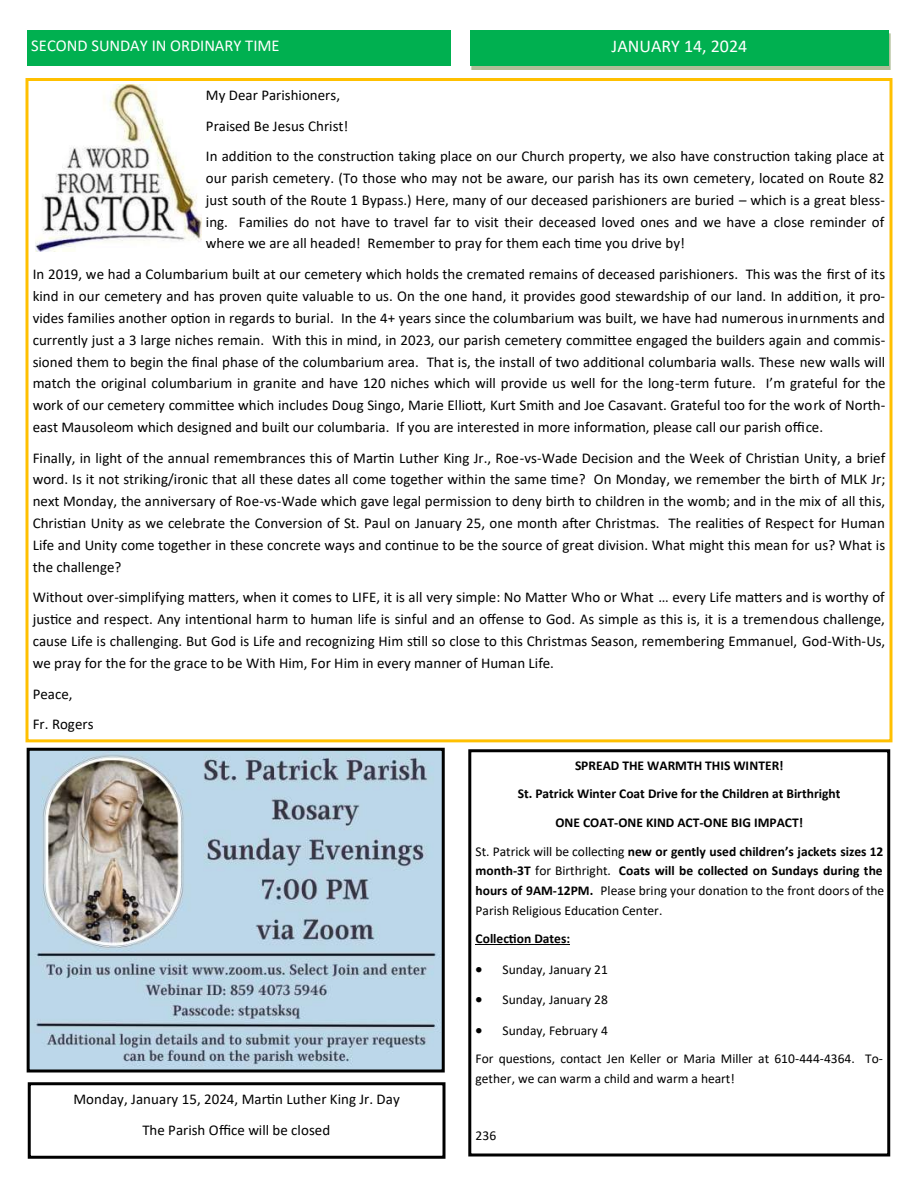
<style>
.page{position:relative;width:918px;height:1188px;background:#fff}
.page>*{position:absolute;margin:0;border:0;box-sizing:border-box;transform-origin:0 0}
.t1{font:18px "Calibri";color:#fff}
.t2{font:16.5px "Calibri";color:#fff}
.t3{font:15px/21.8px "Calibri";color:#000;text-align:justify}
.t4{font:13.5px/19.6px "Calibri";color:#000;text-align:justify}
.t5{font:700 13.5px "Calibri";color:#000}
.s1{font-weight:700}
</style>
<div class="page">
<div style="left:27px;top:30px;width:424px;height:36px;background:#00b050"></div>
<div style="left:470px;top:30px;width:419px;height:36px;background:#00b050"></div>
<div style="left:26px;top:78px;width:866px;height:664px;border:3px solid #ffc000"></div>
<img style="left:35px;top:85px;width:167px;height:166px">
<img style="left:31px;top:752px;width:410px;height:316px">
<div style="left:27px;top:748px;width:418px;height:324px;border:3px solid #000"></div>
<div style="left:468px;top:749px;width:422px;height:407px;border:3px solid #000"></div>
<hr style="left:476px;top:944px;width:94px;height:1px;background:#000">
<div style="left:28px;top:1082px;width:418px;height:77px;border:3px solid #000"></div>
<p class="t2" style="left:31px;top:38px;width:250px">SECOND SUNDAY IN ORDINARY TIME</p>
<p class="t1" style="left:612px;top:39px;width:137px">JANUARY 14, 2024</p>
<p class="t3" style="left:206px;top:85px;width:136px">My Dear Parishioners,</p>
<p class="t3" style="left:206px;top:116px;width:144px">Praised Be Jesus Christ!</p>
<p class="t3" style="left:206px;top:147px;width:681px">In addition to the construction taking place on our Church property, we also have construction taking place at our parish cemetery. (To those who may not be aware, our parish has its own cemetery, located on Route 82 just south of the Route 1 Bypass.) Here, many of our deceased parishioners are buried – which is a great bless&shy;ing. Families do not have to travel far to visit their deceased loved ones and we have a close reminder of where we are all headed! Remember to pray for them each time you drive by!</p>
<p class="t3" style="left:33px;top:265px;width:854px">In 2019, we had a Columbarium built at our cemetery which holds the cremated remains of deceased parishioners. This was the first of its kind in our cemetery and has proven quite valuable to us. On the one hand, it provides good stewardship of our land. In addition, it pro&shy;vides families another option in regards to burial. In the 4+ years since the columbarium was built, we have had numerous inurnments and currently just a 3 large niches remain. With this in mind, in 2023, our parish cemetery committee engaged the builders again and commis&shy;sioned them to begin the final phase of the columbarium area. That is, the install of two additional columbaria walls. These new walls will match the original columbarium in granite and have 120 niches which will provide us well for the long-term future. I’m grateful for the work of our cemetery committee which includes Doug Singo, Marie Elliott, Kurt Smith and Joe Casavant. Grateful too for the work of North&shy;east Mausoleom which designed and built our columbaria. If you are interested in more information, please call our parish office.</p>
<p class="t3" style="left:33px;top:448px;width:854px">Finally, in light of the annual remembrances this of Martin Luther King Jr., Roe-vs-Wade Decision and the Week of Christian Unity, a brief word. Is it not striking/ironic that all these dates all come together within the same time? On Monday, we remember the birth of MLK Jr; next Monday, the anniversary of Roe-vs-Wade which gave legal permission to deny birth to children in the womb; and in the mix of all this, Christian Unity as we celebrate the Conversion of St. Paul on January 25, one month after Christmas. The realities of Respect for Human Life and Unity come together in these concrete ways and continue to be the source of great division. What might this mean for us? What is the challenge?</p>
<p class="t3" style="left:33px;top:588px;width:854px">Without over-simplifying matters, when it comes to LIFE, it is all very simple: No Matter Who or What … every Life matters and is worthy of justice and respect. Any intentional harm to human life is sinful and an offense to God. As simple as this is, it is a tremendous challenge, cause Life is challenging. But God is Life and recognizing Him still so close to this Christmas Season, remembering Emmanuel, God-With-Us, we pray for the for the grace to be With Him, For Him in every manner of Human Life.</p>
<p class="t3" style="left:33px;top:684px;width:41px">Peace,</p>
<p class="t3" style="left:33px;top:715px;width:62px">Fr. Rogers</p>
<p class="t5" style="left:575px;top:760px;width:210px">SPREAD THE WARMTH THIS WINTER!</p>
<p class="t5" style="left:518px;top:788px;width:324px">St. Patrick Winter Coat Drive for the Children at Birthright</p>
<p class="t5" style="left:555px;top:817px;width:249px">ONE COAT-ONE KIND ACT-ONE BIG IMPACT!</p>
<p class="t4" style="left:476px;top:842px;width:410px">St. Patrick will be collecting <span class="s1">new or gently used children’s jackets sizes 12 month-3T</span> for Birthright. <span class="s1">Coats will be collected on Sundays during the hours of 9AM-12PM.</span> Please bring your donation to the front doors of the Parish Religious Education Center.</p>
<p class="t5" style="left:476px;top:933px;width:96px">Collection Dates:</p>
<p class="t4" style="left:476px;top:960px;width:134px">• Sunday, January 21</p>
<p class="t4" style="left:476px;top:991px;width:134px">• Sunday, January 28</p>
<p class="t4" style="left:476px;top:1021px;width:134px">• Sunday, February 4</p>
<p class="t4" style="left:476px;top:1050px;width:409px">For questions, contact Jen Keller or Maria Miller at 610-444-4364. To&shy;gether, we can warm a child and warm a heart!</p>
<p class="t3" style="left:73px;top:1089px;width:328px">Monday, January 15, 2024, Martin Luther King Jr. Day</p>
<p class="t3" style="left:142px;top:1120px;width:189px">The Parish Office will be closed</p>
<p class="t4" style="left:476px;top:1127px;width:22px">236</p>
</div>
